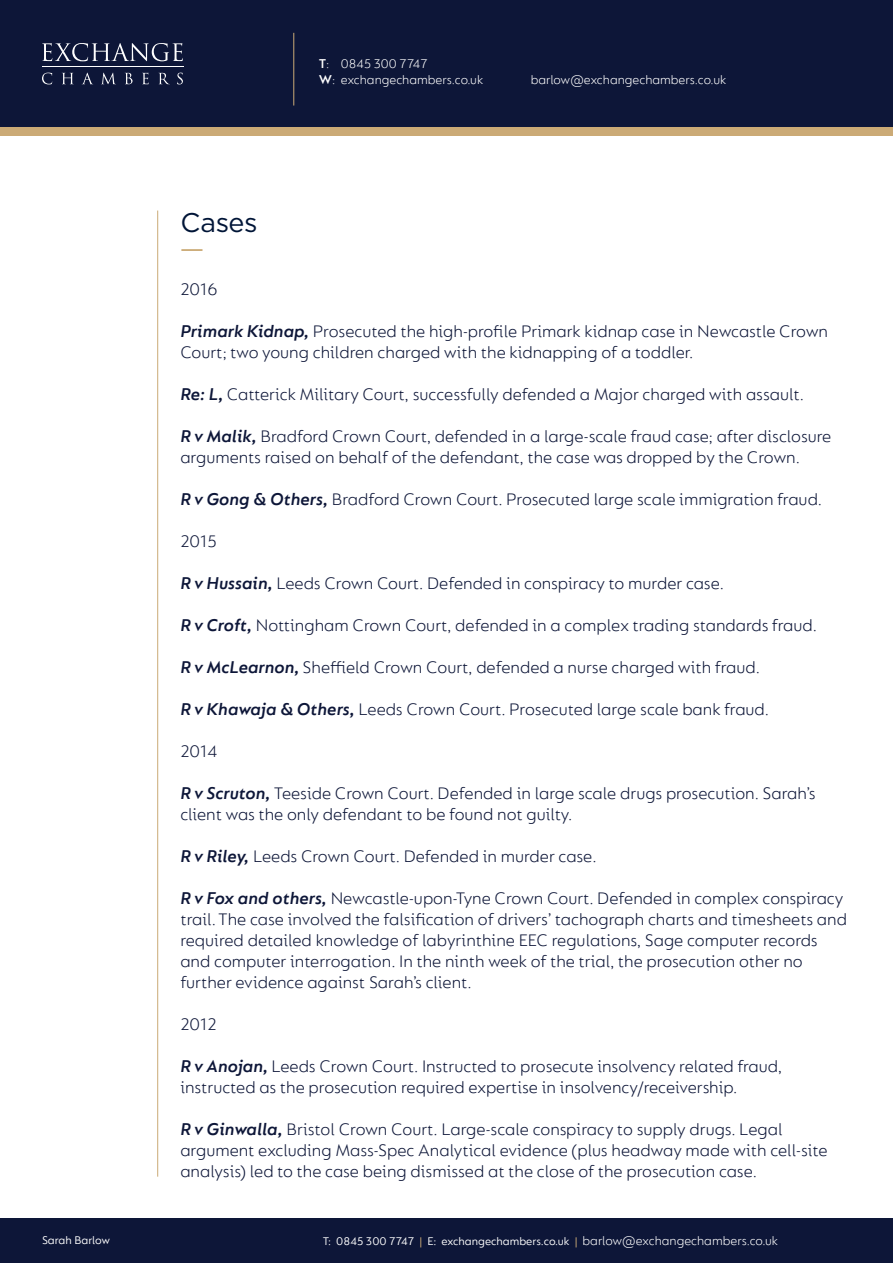
<style>
.page{position:relative;width:893px;height:1263px;background:#fff}
.page>*{position:absolute;margin:0;border:0;box-sizing:border-box;transform-origin:0 0}
.t1{font:27px "Gotham";letter-spacing:-.015em;color:#001537}
.t2{font:300 18px/21px "FS Lucas";color:#0d1638}
.t3{font:300 13.5px/16.2px "FS Lucas";color:#fff}
.t4{font:12px "FS Lucas";color:#fff}
.s1{font-weight:600}
.s2{font-weight:600;font-style:italic}
.s3{color:#cbaa76}
</style>
<div class="page">
<div style="left:0;top:64px;width:893px;height:72px;background:#cbaa76"></div>
<div style="left:0;top:0;width:893px;height:127px;background:#0d1638"></div>
<div style="left:0;top:1219px;width:893px;height:44px;background:#0d1638"></div>
<hr style="left:42px;top:67px;width:142px;height:1px;background:#fff">
<svg style="left:42px;top:43px;width:141px;height:18px"></svg>
<svg style="left:42px;top:73px;width:10px;height:11px"></svg>
<svg style="left:62px;top:73px;width:11px;height:11px"></svg>
<svg style="left:82px;top:73px;width:11px;height:11px"></svg>
<svg style="left:102px;top:73px;width:13px;height:11px"></svg>
<svg style="left:125px;top:73px;width:8px;height:11px"></svg>
<svg style="left:142px;top:73px;width:7px;height:11px"></svg>
<svg style="left:159px;top:73px;width:10px;height:11px"></svg>
<svg style="left:177px;top:73px;width:6px;height:11px"></svg>
<hr style="left:293px;top:33px;width:1px;height:73px;background:#cbaa76">
<hr style="left:157px;top:211px;width:1px;height:966px;background:#cbaa76">
<hr style="left:181px;top:249px;width:21px;height:2px;background:#cbaa76">
<p class="t1" style="left:180px;top:205px;width:79px">Cases</p>
<p class="t3" style="left:319px;top:55px;width:166px"><span class="s1">T</span>: 0845 300 7747<br><span class="s1">W</span>: exchangechambers.co.uk</p>
<p class="t3" style="left:531px;top:71px;width:197px">barlow@exchangechambers.co.uk</p>
<p class="t2" style="left:180px;top:278px;width:39px">2016</p>
<p class="t2" style="left:180px;top:320px;width:649px"><span class="s2">Primark Kidnap,</span> Prosecuted the high-profile Primark kidnap case in Newcastle Crown<br>Court; two young children charged with the kidnapping of a toddler.</p>
<p class="t2" style="left:180px;top:383px;width:625px"><span class="s2">Re: L,</span> Catterick Military Court, successfully defended a Major charged with assault.</p>
<p class="t2" style="left:180px;top:425px;width:652px"><span class="s2">R v Malik,</span> Bradford Crown Court, defended in a large-scale fraud case; after disclosure arguments raised on behalf of the defendant, the case was dropped by the Crown.</p>
<p class="t2" style="left:180px;top:488px;width:643px"><span class="s2">R v Gong &amp; Others,</span> Bradford Crown Court. Prosecuted large scale immigration fraud.</p>
<p class="t2" style="left:180px;top:530px;width:38px">2015</p>
<p class="t2" style="left:180px;top:572px;width:545px"><span class="s2">R v Hussain,</span> Leeds Crown Court. Defended in conspiracy to murder case.</p>
<p class="t2" style="left:180px;top:614px;width:638px"><span class="s2">R v Croft,</span> Nottingham Crown Court, defended in a complex trading standards fraud.</p>
<p class="t2" style="left:180px;top:656px;width:581px"><span class="s2">R v McLearnon,</span> Sheffield Crown Court, defended a nurse charged with fraud.</p>
<p class="t2" style="left:180px;top:698px;width:590px"><span class="s2">R v Khawaja &amp; Others,</span> Leeds Crown Court. Prosecuted large scale bank fraud.</p>
<p class="t2" style="left:180px;top:740px;width:39px">2014</p>
<p class="t2" style="left:180px;top:782px;width:637px"><span class="s2">R v Scruton,</span> Teeside Crown Court. Defended in large scale drugs prosecution. Sarah’s client was the only defendant to be found not guilty.</p>
<p class="t2" style="left:180px;top:845px;width:418px"><span class="s2">R v Riley,</span> Leeds Crown Court. Defended in murder case.</p>
<p class="t2" style="left:180px;top:887px;width:668px"><span class="s2">R v Fox and others,</span> Newcastle-upon-Tyne Crown Court. Defended in complex conspiracy trail. The case involved the falsification of drivers’ tachograph charts and timesheets and required detailed knowledge of labyrinthine EEC regulations, Sage computer records and computer interrogation. In the ninth week of the trial, the prosecution other no further evidence against Sarah’s client.</p>
<p class="t2" style="left:180px;top:1013px;width:38px">2012</p>
<p class="t2" style="left:180px;top:1055px;width:604px"><span class="s2">R v Anojan,</span> Leeds Crown Court. Instructed to prosecute insolvency related fraud, instructed as the prosecution required expertise in insolvency/receivership.</p>
<p class="t2" style="left:180px;top:1118px;width:649px"><span class="s2">R v Ginwalla,</span> Bristol Crown Court. Large-scale conspiracy to supply drugs. Legal argument excluding Mass-Spec Analytical evidence (plus headway made with cell-site analysis) led to the case being dismissed at the close of the prosecution case.</p>
<p class="t3" style="left:583px;top:1233px;width:197px">barlow@exchangechambers.co.uk</p>
<p class="t4" style="left:42px;top:1233px;width:70px">Sarah Barlow</p>
<p class="t4" style="left:323px;top:1235px;width:256px">T: 0845 300 7747 <span class="s3">|</span> E: exchangechambers.co.uk <span class="s3">|</span></p>
</div>
